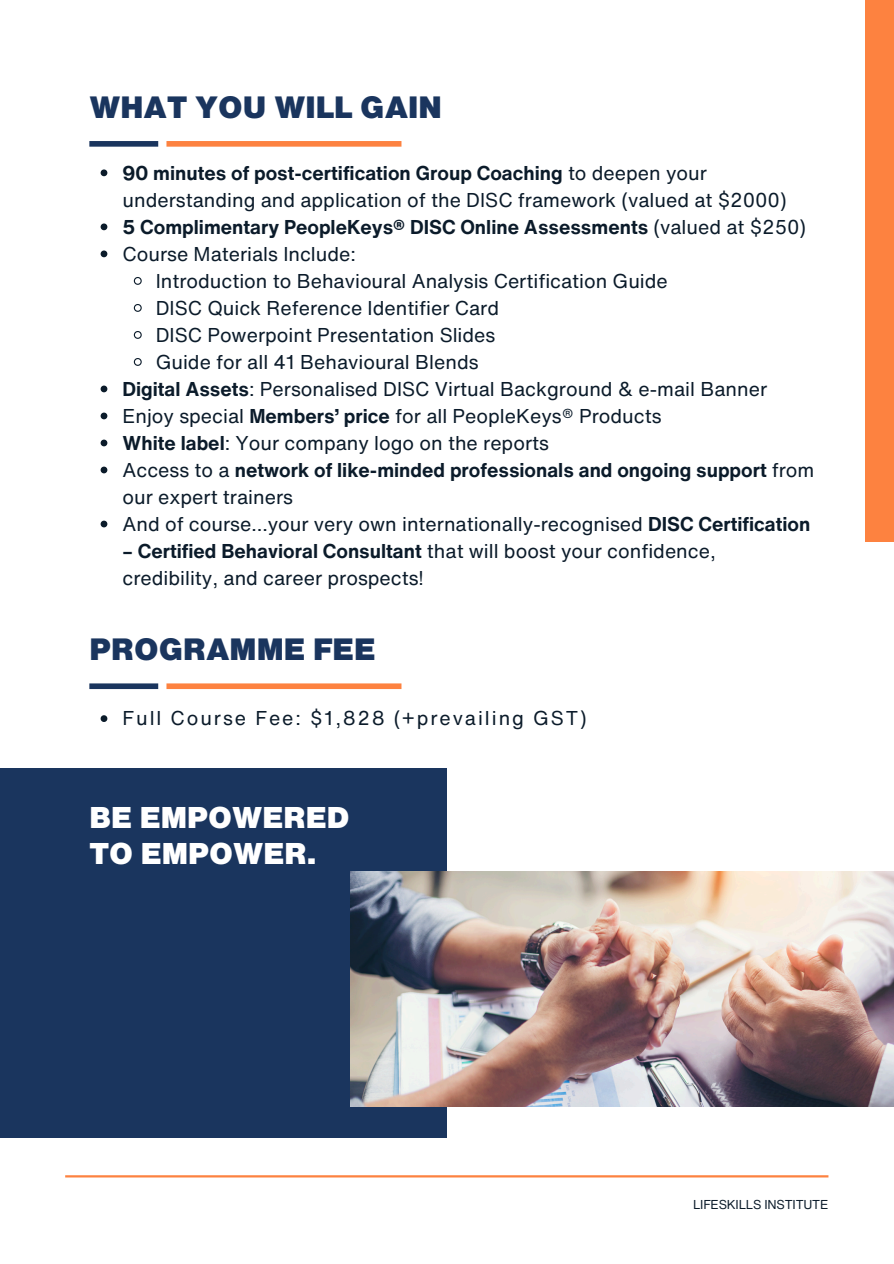
<style>
.page{position:relative;width:894px;height:1264px;background:#fff}
.page>*{position:absolute;margin:0;border:0;box-sizing:border-box;transform-origin:0 0}
.t1{font:900 30px "Helvetica Now Text";color:#1a355e}
.t2{font:900 29.25px/36px "Helvetica Now Text";color:#fff}
.t3{font:19.5px/27px "Helvetica Now Text";color:#0b1b2a}
.t4{font:700 19.5px/27px "Helvetica Now Text";color:#0b1b2a}
.t5{font:19.5px "Helvetica Now Text";letter-spacing:.1em;color:#0b1b2a}
.t6{font:12.6px "Helvetica Now Text";letter-spacing:-.02em;color:#0b1b2a}
.s1{font-weight:700}
.s2{font-weight:400}
</style>
<div class="page">
<hr style="left:65px;top:1175px;width:763px;height:2px;background:#fd8240">
<div style="left:864px;top:0;width:29px;height:542px;background:#fd8240"></div>
<div style="left:0;top:768px;width:446px;height:370px;background:#1a355e"></div>
<img style="left:350px;top:871px;width:543px;height:235px">
<div style="left:166px;top:141px;width:235px;height:6px;background:#fd8240"></div>
<div style="left:89px;top:141px;width:69px;height:6px;background:#1a355e"></div>
<svg style="left:101px;top:169px;width:6px;height:7px"></svg>
<svg style="left:101px;top:223px;width:6px;height:7px"></svg>
<svg style="left:101px;top:250px;width:6px;height:7px"></svg>
<svg style="left:133px;top:277px;width:9px;height:8px"></svg>
<svg style="left:133px;top:304px;width:9px;height:8px"></svg>
<svg style="left:133px;top:331px;width:9px;height:8px"></svg>
<svg style="left:133px;top:358px;width:9px;height:8px"></svg>
<svg style="left:101px;top:385px;width:6px;height:7px"></svg>
<svg style="left:101px;top:412px;width:6px;height:7px"></svg>
<svg style="left:101px;top:439px;width:6px;height:7px"></svg>
<svg style="left:101px;top:466px;width:6px;height:7px"></svg>
<svg style="left:101px;top:520px;width:6px;height:7px"></svg>
<svg style="left:101px;top:715px;width:6px;height:7px"></svg>
<div style="left:166px;top:683px;width:235px;height:6px;background:#fd8240"></div>
<div style="left:89px;top:683px;width:69px;height:6px;background:#1a355e"></div>
<h1 class="t1" style="left:89px;top:85px;width:354px">WHAT YOU WILL GAIN</h1>
<p class="t3" style="left:122px;top:159px;width:665px"><span class="s1">90 minutes of post-certification Group Coaching</span> to deepen your understanding and application of the DISC framework (valued at $2000)</p>
<p class="t4" style="left:122px;top:213px;width:685px">5 Complimentary PeopleKeys® DISC Online Assessments <span class="s2">(valued at $250)</span></p>
<p class="t3" style="left:122px;top:240px;width:235px">Course Materials Include:</p>
<p class="t3" style="left:156px;top:267px;width:513px">Introduction to Behavioural Analysis Certification Guide</p>
<p class="t3" style="left:156px;top:294px;width:345px">DISC Quick Reference Identifier Card</p>
<p class="t3" style="left:156px;top:321px;width:341px">DISC Powerpoint Presentation Slides</p>
<p class="t3" style="left:156px;top:348px;width:324px">Guide for all 41 Behavioural Blends</p>
<p class="t3" style="left:122px;top:375px;width:646px"><span class="s1">Digital Assets</span>: Personalised DISC Virtual Background &amp; e-mail Banner</p>
<p class="t3" style="left:122px;top:402px;width:540px">Enjoy special <span class="s1">Members’ price</span> for all PeopleKeys® Products</p>
<p class="t3" style="left:122px;top:429px;width:428px"><span class="s1">White label</span>: Your company logo on the reports</p>
<h1 class="t4" style="left:122px;top:456px;width:693px"><span class="s2">Access to a</span> network of like-minded professionals and ongoing support <span class="s2">from our expert trainers</span></h1>
<p class="t3" style="left:122px;top:510px;width:689px">And of course…your very own internationally-recognised <span class="s1">DISC Certification</span></p>
<p class="t3" style="left:122px;top:537px;width:594px"><span class="s1">– Certified Behavioral Consultant</span> that will boost your confidence, credibility, and career prospects!</p>
<p class="t1" style="left:89px;top:627px;width:287px">PROGRAMME FEE</p>
<p class="t5" style="left:122px;top:703px;width:466px">Full Course Fee: $1,828 (+prevailing GST)</p>
<p class="t2" style="left:89px;top:798px;width:261px">BE EMPOWERED<br>TO EMPOWER.</p>
<h1 class="t6" style="left:692px;top:1195px;width:137px">LIFESKILLS INSTITUTE</h1>
</div>
